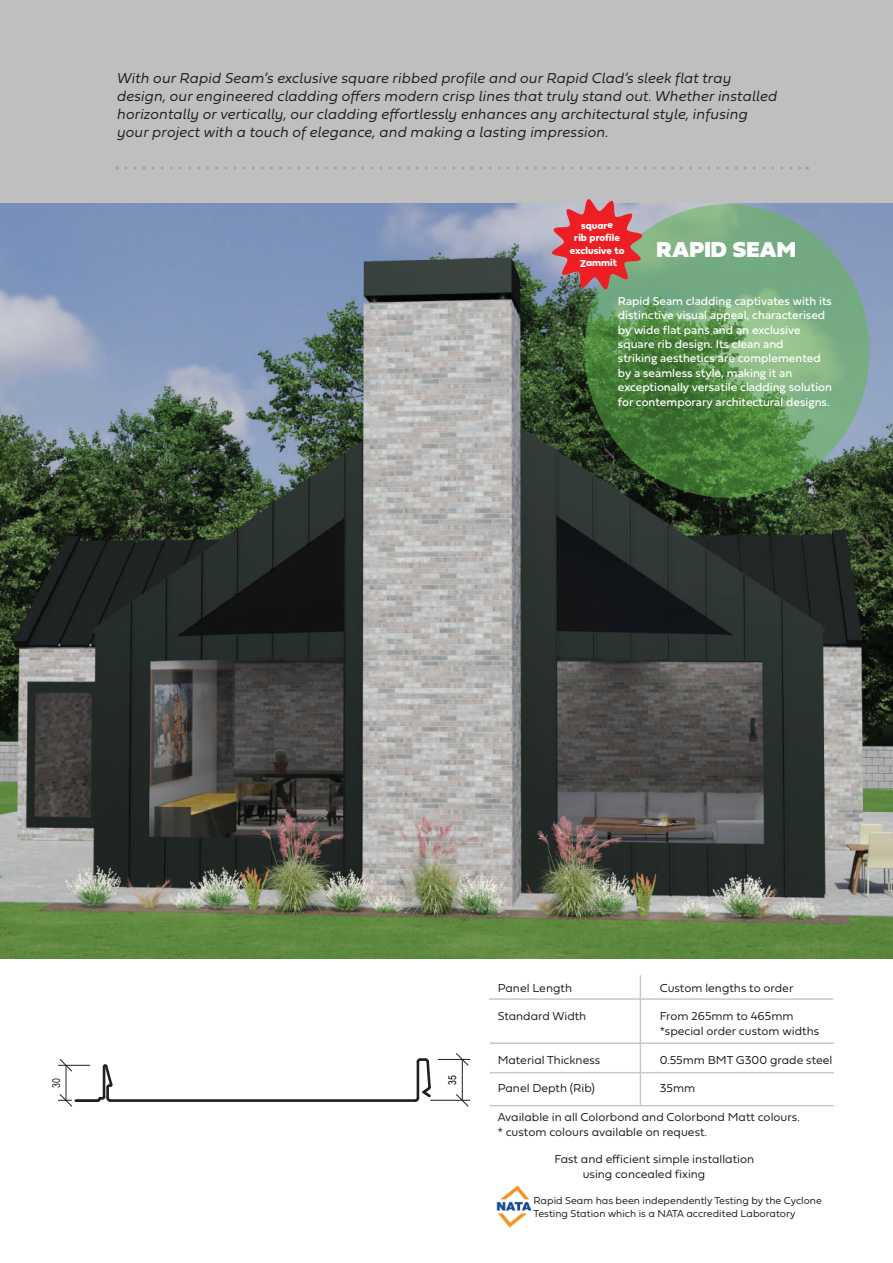
<style>
.page{position:relative;width:893px;height:1263px;background:#fff}
.page>*{position:absolute;margin:0;border:0;box-sizing:border-box;transform-origin:0 0}
.t1{font:22.5px "Fieldwork Geo Fat";color:#fff}
.t2{font:italic 300 15px/18px "Fieldwork";color:#231f20}
.t3{font:12px/14.4px "Fieldwork Geo Light";color:#231f20}
.t4{font:12px/14.4px "Fieldwork Hum";color:#fff}
.t5{font:10.8px "Arial Narrow";color:#040503}
.t6{font:10.8px "Arial Narrow";color:#231f20}
.t7{font:10.5px/12.6px "Fieldwork Geo Light";color:#231f20}
.t8{font:10.5px/12.6px "Fieldwork Geo Bold";color:#fff;text-align:center}
</style>
<div class="page">
<img style="left:0;top:202px;width:893px;height:756px">
<div style="left:0;top:0;width:893px;height:202px;background:#c0bfbf"></div>
<svg style="left:126px;top:166px;width:682px;height:4px"></svg>
<hr style="left:110px;top:1099px;width:305px;height:2px;background:#231f20">
<svg style="left:413px;top:1058px;width:19px;height:44px"></svg>
<hr style="left:110px;top:1100px;width:305px;height:2px;background:#231f20">
<svg style="left:98px;top:1064px;width:16px;height:38px"></svg>
<div style="left:75px;top:1099px;width:24px;height:3px;border:2px solid #231f20"></div>
<hr style="left:438px;top:1059px;width:32px;height:1px;background:#231f20">
<hr style="left:431px;top:1100px;width:39px;height:1px;background:#231f20">
<hr style="left:462px;top:1059px;width:1px;height:41px;background:#231f20">
<svg style="left:456px;top:1053px;width:12px;height:12px"></svg>
<svg style="left:456px;top:1094px;width:12px;height:12px"></svg>
<hr style="left:58px;top:1065px;width:32px;height:1px;background:#231f20">
<hr style="left:66px;top:1065px;width:1px;height:35px;background:#231f20">
<svg style="left:60px;top:1059px;width:12px;height:12px"></svg>
<svg style="left:58px;top:1094px;width:14px;height:12px"></svg>
<svg style="left:585px;top:204px;width:285px;height:294px;background:#659962"></svg>
<hr style="left:640px;top:975px;width:1px;height:131px;background:#c7c8ca">
<hr style="left:489px;top:998px;width:344px;height:2px;background:#c7c8ca">
<hr style="left:490px;top:1042px;width:344px;height:2px;background:#c7c8ca">
<hr style="left:490px;top:1072px;width:344px;height:1px;background:#c7c8ca">
<hr style="left:490px;top:1105px;width:344px;height:1px;background:#c7c8ca">
<svg style="left:551px;top:199px;width:92px;height:91px;background:#ca5b5e"></svg>
<img style="left:496px;top:1185px;width:36px;height:43px">
<p class="t2" style="left:116px;top:68px;width:662px">With our Rapid Seam’s exclusive square ribbed profile and our Rapid Clad’s sleek flat tray design, our engineered cladding offers modern crisp lines that truly stand out. Whether installed horizontally or vertically, our cladding effortlessly enhances any architectural style, infusing your project with a touch of elegance, and making a lasting impression.</p>
<p class="t8" style="left:569px;top:219px;width:56px;rotate:-1deg">square<br>rib profi le exclusive to<br>Zammit</p>
<h1 class="t1" style="left:656px;top:232px;width:141px">RAPID SEAM</h1>
<p class="t4" style="left:618px;top:293px;width:216px">Rapid Seam cladding captivates with its distinctive visual appeal, characterised by wide flat pans and an exclusive square rib design. Its clean and<br>striking aesthetics are complemented by a seamless style, making it an exceptionally versatile cladding solution for contemporary architectural designs.</p>
<p class="t6" style="left:48px;top:1087px;width:11px;rotate:-90deg">30</p>
<p class="t5" style="left:445px;top:1085px;width:11px;rotate:-90deg">35</p>
<p class="t3" style="left:498px;top:980px;width:76px">Panel Length</p>
<p class="t3" style="left:660px;top:980px;width:135px">Custom lengths to order</p>
<p class="t3" style="left:498px;top:1008px;width:90px">Standard Width</p>
<p class="t3" style="left:660px;top:1008px;width:161px">From 265mm to 465mm *special order custom widths</p>
<p class="t3" style="left:498px;top:1052px;width:104px">Material Thickness</p>
<p class="t3" style="left:660px;top:1052px;width:174px">0.55mm BMT G300 grade steel</p>
<p class="t3" style="left:498px;top:1080px;width:99px">Panel Depth (Rib)</p>
<p class="t3" style="left:660px;top:1080px;width:37px">35mm</p>
<p class="t3" style="left:498px;top:1109px;width:304px">Available in all Colorbond and Colorbond Matt colours. * custom colours available on request.</p>
<p class="t3" style="left:583px;top:1152px;width:173px;text-indent:-28px">Fast and efficient simple installation using concealed fixing</p>
<p class="t7" style="left:534px;top:1194px;width:290px">Rapid Seam has been independently Testing by the Cyclone<br>Testing Station which is a NATA accredited Laboratory</p>
</div>
